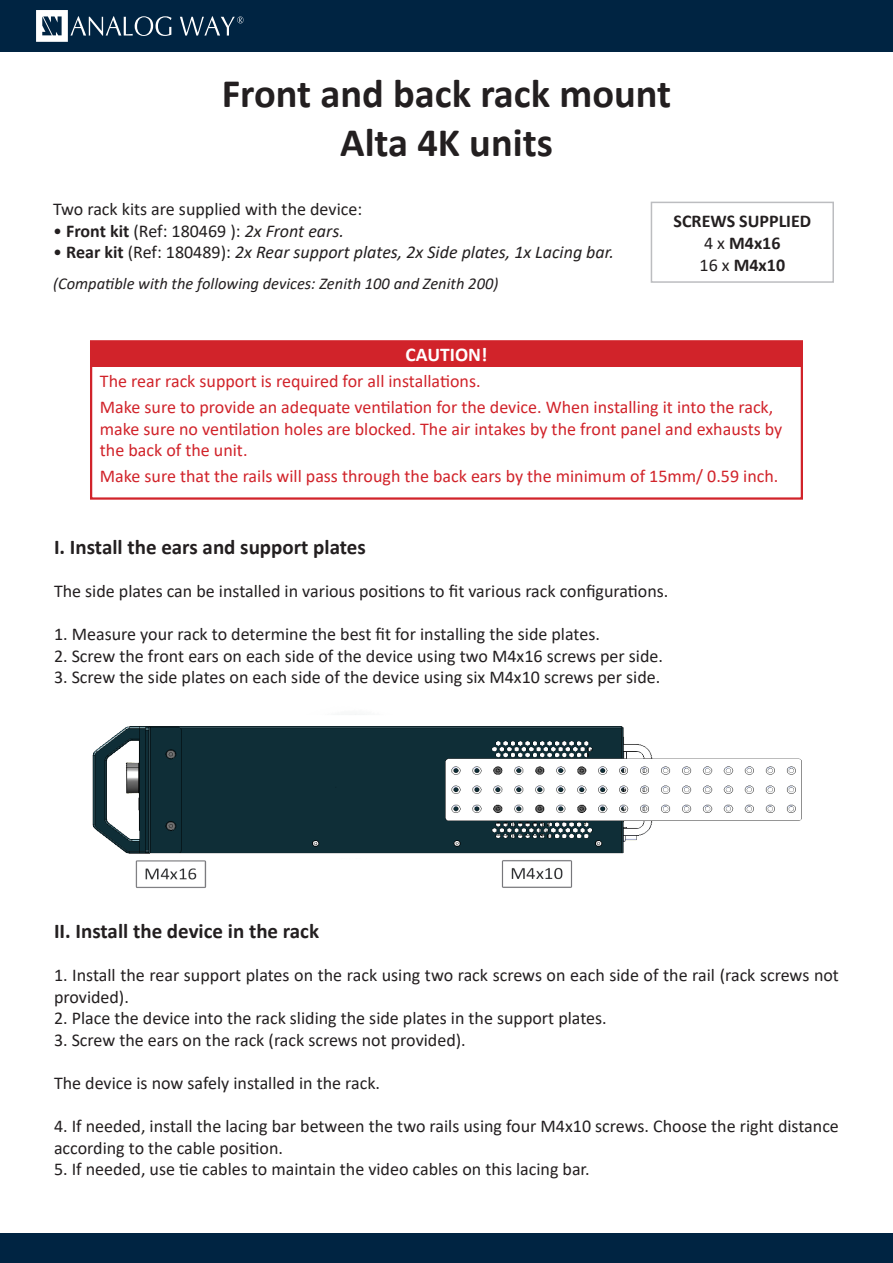
<style>
.page{position:relative;width:893px;height:1263px;background:#fff}
.page>*{position:absolute;margin:0;border:0;box-sizing:border-box;transform-origin:0 0}
.t1{font:700 40.5px "Calibri";color:#231f20}
.calibri-noir-12{font:700 21px "Calibri";color:#231f20}
.t2{font:700 19.5px "Calibri";color:#fff}
.calibri-noir-12-2{font:18px/21.6px "Calibri";color:#231f20}
.t3{font:18px/21.6px "Calibri";color:#d1232a}
.calibri-noir-12-3{font:italic 18px "Calibri";color:#231f20}
.calibri-noir-12-4{font:700 18px "Calibri";color:#231f20}
.calibri-noir-12-5{font:italic 16.5px "Calibri";color:#231f20}
.s1{font-weight:700}
.s2{font-style:italic}
.s3{font-style:normal}
.s4{font-weight:700;font-style:normal}
.s5{font-weight:400}
</style>
<div class="page">
<div style="left:0;top:1233px;width:893px;height:30px;background:#002442"></div>
<div style="left:0;top:0;width:893px;height:52px;background:#002442"></div>
<svg style="left:180px;top:16px;width:64px;height:20px"></svg>
<svg style="left:36px;top:10px;width:135px;height:32px"></svg>
<div style="left:651px;top:202px;width:183px;height:81px;border:2px solid #bcbdc0"></div>
<div style="left:90px;top:340px;width:713px;height:160px;border:2px solid #d1232a"></div>
<div style="left:91px;top:342px;width:711px;height:25px;background:#d1232a"></div>
<img style="left:92px;top:714px;width:710px;height:174px">
<p class="t1" style="left:222px;top:65px;width:451px">Front and back rack mount</p>
<p class="t1" style="left:340px;top:113px;width:214px">Alta 4K units</p>
<p class="calibri-noir-12-2" style="left:53px;top:198px;width:311px">Two rack kits are supplied with the device:</p>
<p class="calibri-noir-12-2" style="left:53px;top:219px;width:292px">• <span class="s1">Front kit</span> (Ref: 180469 ): <span class="s2">2x Front ears.</span></p>
<p class="calibri-noir-12-3" style="left:53px;top:240px;width:562px"><span class="s3">•</span> <span class="s4">Rear kit</span> <span class="s3">(Ref: 180489):</span> 2x Rear support plates, 2x Side plates, 1x Lacing bar.</p>
<p class="calibri-noir-12-5" style="left:53px;top:272px;width:447px">(Compatible with the following devices: Zenith 100 and Zenith 200)</p>
<p class="calibri-noir-12-4" style="left:673px;top:209px;width:139px">SCREWS SUPPLIED</p>
<p class="calibri-noir-12-4" style="left:704px;top:230px;width:78px"><span class="s5">4 x</span> M4x16</p>
<p class="calibri-noir-12-4" style="left:700px;top:252px;width:87px"><span class="s5">16 x</span> M4x10</p>
<p class="t2" style="left:406px;top:341px;width:83px">CAUTION!</p>
<p class="t3" style="left:100px;top:370px;width:382px">The rear rack support is required for all installations.</p>
<p class="t3" style="left:100px;top:396px;width:684px">Make sure to provide an adequate ventilation for the device. When installing it into the rack, make sure no ventilation holes are blocked. The air intakes by the front panel and exhausts by the back of the unit.</p>
<p class="t3" style="left:100px;top:465px;width:680px">Make sure that the rails will pass through the back ears by the minimum of 15mm/ 0.59 inch.</p>
<p class="calibri-noir-12" style="left:54px;top:532px;width:313px">I. Install the ears and support plates</p>
<p class="calibri-noir-12-2" style="left:54px;top:580px;width:616px">The side plates can be installed in various positions to fit various rack configurations.</p>
<p class="calibri-noir-12-2" style="left:54px;top:623px;width:547px">1. Measure your rack to determine the best fit for installing the side plates.</p>
<p class="calibri-noir-12-2" style="left:54px;top:644px;width:610px">2. Screw the front ears on each side of the device using two M4x16 screws per side.</p>
<p class="calibri-noir-12-2" style="left:54px;top:666px;width:608px">3. Screw the side plates on each side of the device using six M4x10 screws per side.</p>
<p class="calibri-noir-12" style="left:54px;top:916px;width:267px">II. Install the device in the rack</p>
<p class="calibri-noir-12-2" style="left:54px;top:964px;width:786px">1. Install the rear support plates on the rack using two rack screws on each side of the rail (rack screws not provided).</p>
<p class="calibri-noir-12-2" style="left:54px;top:1007px;width:554px">2. Place the device into the rack sliding the side plates in the support plates.</p>
<p class="calibri-noir-12-2" style="left:54px;top:1029px;width:413px">3. Screw the ears on the rack (rack screws not provided).</p>
<p class="calibri-noir-12-2" style="left:54px;top:1072px;width:328px">The device is now safely installed in the rack.</p>
<p class="calibri-noir-12-2" style="left:54px;top:1115px;width:786px">4. If needed, install the lacing bar between the two rails using four M4x10 screws. Choose the right distance according to the cable position.</p>
<p class="calibri-noir-12-2" style="left:54px;top:1158px;width:537px">5. If needed, use tie cables to maintain the video cables on this lacing bar.</p>
</div>
